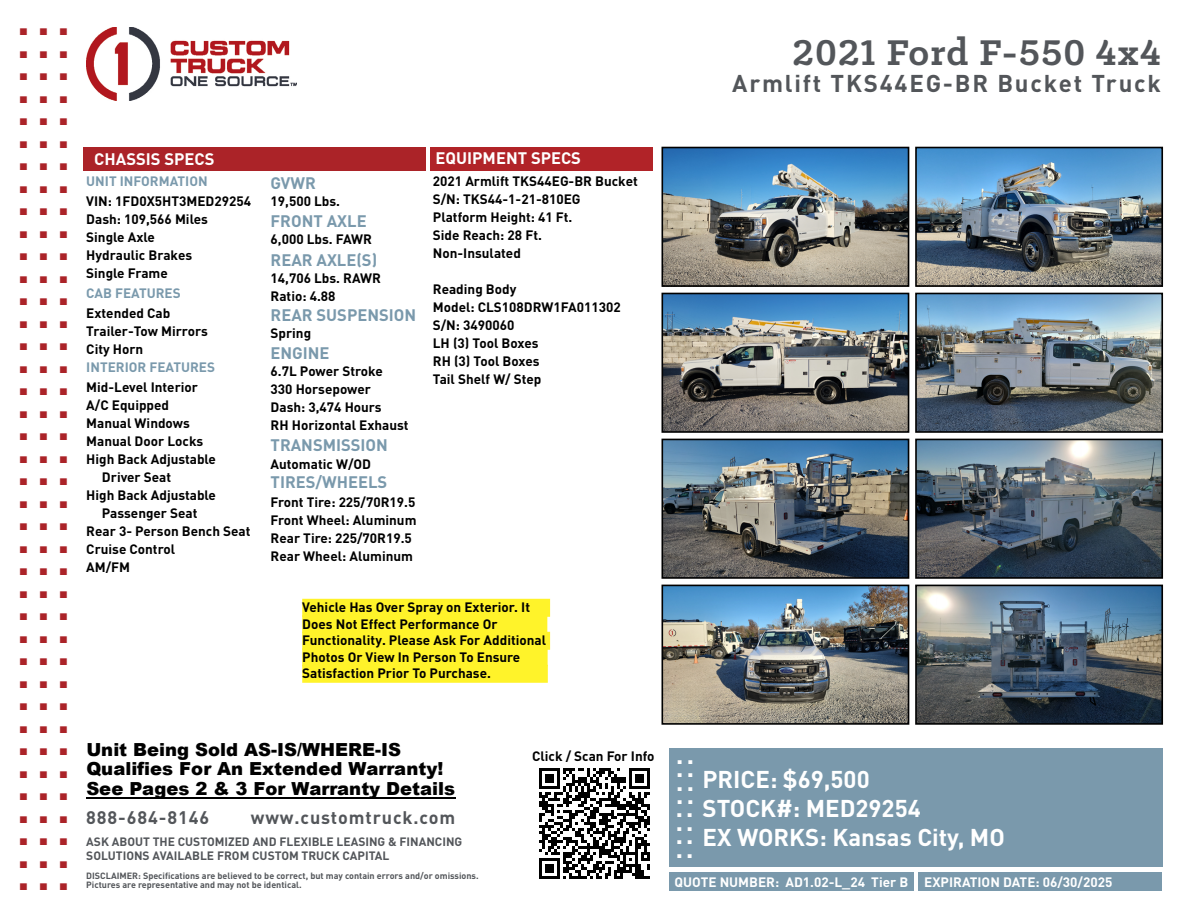
<style>
.page{position:relative;width:1188px;height:918px;background:#fff}
.page>*{position:absolute;margin:0;border:0;box-sizing:border-box;transform-origin:0 0}
.t1{font:700 45px "DIN Pro";color:#ab2328}
.t2{font:700 40.5px "Klinic Slab";letter-spacing:.025em;color:#53565a}
.t3{font:700 25.5px "DIN Pro";color:#fff}
.t4{font:700 24px "DIN Pro";color:#fff}
.t5{font:700 24px "DIN Pro";letter-spacing:.075em;color:#53565a}
.t6{font:900 18px/19.6px "Arial";color:#000}
.t7{font:700 18px "DIN Pro";letter-spacing:.05em;color:#53565a}
.t8{font:700 16.5px "DIN Pro";color:#7a99ac}
.t9{font:700 16.5px "DIN Pro";color:#fff}
.t10{font:700 13.5px/18px "DIN Pro";color:#000}
.t11{font:700 13.5px "DIN Pro";color:#fff}
.t12{font:700 13.5px "DIN Pro";color:#7a99ac}
.t13{font:700 12px/14.4px "DIN Pro";color:#53565a}
.t14{font:700 9px/9px "DIN Pro";color:#53565a}
.s1{font-size:25.5px}
</style>
<div class="page">
<div style="left:669px;top:748px;width:493px;height:119px;background:#7a99ac"></div>
<div style="left:919px;top:872px;width:243px;height:19px;background:#7a99ac"></div>
<div style="left:669px;top:872px;width:244px;height:19px;background:#7a99ac"></div>
<div style="left:83px;top:147px;width:343px;height:24px;background:#ab2328"></div>
<img style="left:86px;top:27px;width:211px;height:74px">
<div style="left:430px;top:147px;width:223px;height:23px;background:#b12328"></div>
<hr style="left:86px;top:797px;width:369px;height:2px;background:#000">
<svg style="left:539px;top:768px;width:111px;height:111px"></svg>
<img style="left:665px;top:150px;width:241px;height:134px">
<div style="left:662px;top:147px;width:247px;height:140px;border:2px solid #000"></div>
<img style="left:918px;top:150px;width:242px;height:134px">
<div style="left:915px;top:147px;width:248px;height:140px;border:2px solid #000"></div>
<img style="left:665px;top:296px;width:241px;height:134px">
<div style="left:662px;top:293px;width:247px;height:140px;border:2px solid #000"></div>
<img style="left:918px;top:296px;width:242px;height:134px">
<div style="left:915px;top:293px;width:248px;height:140px;border:2px solid #000"></div>
<img style="left:665px;top:442px;width:241px;height:134px">
<div style="left:662px;top:439px;width:247px;height:140px;border:2px solid #000"></div>
<img style="left:918px;top:442px;width:242px;height:134px">
<div style="left:915px;top:439px;width:248px;height:140px;border:2px solid #000"></div>
<img style="left:665px;top:588px;width:241px;height:134px">
<div style="left:662px;top:585px;width:247px;height:140px;border:2px solid #000"></div>
<img style="left:918px;top:588px;width:242px;height:134px">
<div style="left:915px;top:585px;width:248px;height:140px;border:2px solid #000"></div>
<div style="left:302px;top:599px;width:248px;height:18px;background:#fff32a"></div>
<div style="left:302px;top:615px;width:245px;height:18px;background:#fff32a"></div>
<div style="left:302px;top:632px;width:248px;height:18px;background:#fff32a"></div>
<div style="left:302px;top:648px;width:246px;height:18px;background:#fff32a"></div>
<div style="left:302px;top:665px;width:246px;height:18px;background:#fff32a"></div>
<h1 class="t1" style="left:17px;top:-12px;width:54px">...</h1>
<h1 class="t1" style="left:17px;top:11px;width:54px">...</h1>
<h1 class="t1" style="left:17px;top:33px;width:54px">...</h1>
<h1 class="t1" style="left:17px;top:56px;width:54px">...</h1>
<h1 class="t1" style="left:17px;top:78px;width:54px">...</h1>
<h1 class="t1" style="left:17px;top:101px;width:54px">...</h1>
<h1 class="t1" style="left:17px;top:123px;width:54px">...</h1>
<h1 class="t1" style="left:17px;top:146px;width:54px">...</h1>
<h1 class="t1" style="left:17px;top:168px;width:54px">...</h1>
<h1 class="t1" style="left:17px;top:191px;width:54px">...</h1>
<h1 class="t1" style="left:17px;top:213px;width:54px">...</h1>
<h1 class="t1" style="left:17px;top:236px;width:54px">...</h1>
<h1 class="t1" style="left:17px;top:258px;width:54px">...</h1>
<h1 class="t1" style="left:17px;top:281px;width:54px">...</h1>
<h1 class="t1" style="left:17px;top:303px;width:54px">...</h1>
<h1 class="t1" style="left:17px;top:326px;width:54px">...</h1>
<h1 class="t1" style="left:17px;top:348px;width:54px">...</h1>
<h1 class="t1" style="left:17px;top:371px;width:54px">...</h1>
<h1 class="t1" style="left:17px;top:393px;width:54px">...</h1>
<h1 class="t1" style="left:17px;top:416px;width:54px">...</h1>
<h1 class="t1" style="left:17px;top:438px;width:54px">...</h1>
<h1 class="t1" style="left:17px;top:461px;width:54px">...</h1>
<h1 class="t1" style="left:17px;top:483px;width:54px">...</h1>
<h1 class="t1" style="left:17px;top:506px;width:54px">...</h1>
<h1 class="t1" style="left:17px;top:528px;width:54px">...</h1>
<h1 class="t1" style="left:17px;top:551px;width:54px">...</h1>
<h1 class="t1" style="left:17px;top:573px;width:54px">...</h1>
<h1 class="t1" style="left:17px;top:596px;width:54px">...</h1>
<h1 class="t1" style="left:17px;top:618px;width:54px">...</h1>
<h1 class="t1" style="left:17px;top:641px;width:54px">...</h1>
<h1 class="t1" style="left:17px;top:663px;width:54px">...</h1>
<h1 class="t1" style="left:17px;top:686px;width:54px">...</h1>
<h1 class="t1" style="left:17px;top:708px;width:54px">...</h1>
<h1 class="t1" style="left:17px;top:731px;width:54px">...</h1>
<h1 class="t1" style="left:17px;top:753px;width:54px">...</h1>
<h1 class="t1" style="left:17px;top:776px;width:54px">...</h1>
<h1 class="t1" style="left:17px;top:798px;width:54px">...</h1>
<h1 class="t1" style="left:17px;top:821px;width:54px">...</h1>
<h1 class="t1" style="left:17px;top:843px;width:54px">...</h1>
<h2 class="t2" style="left:793px;top:26px;width:370px">2021 Ford F-550 4x4</h2>
<h3 class="t5" style="left:732px;top:67px;width:430px">Armlift TKS44EG-BR Bucket Truck</h3>
<p class="t9" style="left:94px;top:147px;width:122px">CHASSIS SPECS</p>
<p class="t12" style="left:86px;top:172px;width:123px">UNIT INFORMATION</p>
<p class="t10" style="left:86px;top:191px;width:166px">VIN: 1FD0X5HT3MED29254<br>Dash: 109,566 Miles<br>Single Axle<br>Hydraulic Brakes<br>Single Frame</p>
<p class="t12" style="left:86px;top:284px;width:96px">CAB FEATURES</p>
<p class="t10" style="left:86px;top:303px;width:123px">Extended Cab<br>Trailer-Tow Mirrors<br>City Horn</p>
<p class="t10" style="left:86px;top:377px;width:113px">Mid-Level Interior</p>
<p class="t10" style="left:86px;top:395px;width:84px">A/C Equipped</p>
<p class="t10" style="left:86px;top:413px;width:105px">Manual Windows</p>
<p class="t10" style="left:86px;top:431px;width:119px">Manual Door Locks</p>
<p class="t10" style="left:86px;top:449px;width:131px">High Back Adjustable</p>
<p class="t10" style="left:102px;top:467px;width:71px">Driver Seat</p>
<p class="t10" style="left:86px;top:485px;width:131px">High Back Adjustable</p>
<p class="t10" style="left:102px;top:503px;width:97px">Passenger Seat</p>
<p class="t10" style="left:86px;top:521px;width:166px">Rear 3- Person Bench Seat</p>
<p class="t10" style="left:86px;top:539px;width:90px">Cruise Control</p>
<p class="t10" style="left:86px;top:557px;width:45px">AM/FM</p>
<p class="t12" style="left:86px;top:358px;width:130px">INTERIOR FEATURES</p>
<p class="t8" style="left:271px;top:171px;width:47px">GVWR</p>
<p class="t10" style="left:271px;top:191px;width:71px">19,500 Lbs.</p>
<p class="t8" style="left:271px;top:210px;width:98px">FRONT AXLE</p>
<p class="t8" style="left:271px;top:249px;width:108px">REAR AXLE(S)</p>
<p class="t10" style="left:271px;top:230px;width:103px">6,000 Lbs. FAWR</p>
<p class="t10" style="left:271px;top:269px;width:112px">14,706 Lbs. RAWR<br>Ratio: 4.88</p>
<p class="t10" style="left:271px;top:324px;width:42px">Spring</p>
<p class="t8" style="left:271px;top:304px;width:147px">REAR SUSPENSION</p>
<p class="t8" style="left:271px;top:342px;width:60px">ENGINE</p>
<p class="t10" style="left:271px;top:361px;width:139px">6.7L Power Stroke<br>330 Horsepower<br>Dash: 3,474 Hours<br>RH Horizontal Exhaust</p>
<p class="t10" style="left:271px;top:455px;width:102px">Automatic W/OD</p>
<p class="t8" style="left:271px;top:434px;width:119px">TRANSMISSION</p>
<p class="t8" style="left:271px;top:471px;width:118px">TIRES/WHEELS</p>
<p class="t10" style="left:271px;top:493px;width:147px">Front Tire: 225/70R19.5<br>Front Wheel: Aluminum<br>Rear Tire: 225/70R19.5<br>Rear Wheel: Aluminum</p>
<p class="t9" style="left:436px;top:147px;width:147px">EQUIPMENT SPECS</p>
<p class="t10" style="left:433px;top:172px;width:207px">2021 Armlift TKS44EG-BR Bucket<br>S/N: TKS44-1-21-810EG<br>Platform Height: 41 Ft.<br>Side Reach: 28 Ft.<br>Non-Insulated</p>
<p class="t10" style="left:433px;top:280px;width:189px">Reading Body<br>Model: CLS108DRW1FA011302<br>S/N: 3490060<br>LH (3) Tool Boxes<br>RH (3) Tool Boxes<br>Tail Shelf W/ Step</p>
<p class="t10" style="left:302px;top:599px;width:245px;line-height:16.5px">Vehicle Has Over Spray on Exterior. It Does Not Effect Performance Or Functionality. Please Ask For Additional Photos Or View In Person To Ensure Satisfaction Prior To Purchase.</p>
<h3 class="t6" style="left:86px;top:739px;width:370px">Unit Being Sold AS-IS/WHERE-IS<br>Qualifies For An Extended Warranty!<br>See Pages 2 &amp; 3 For Warranty Details</h3>
<p class="t10" style="left:532px;top:747px;width:124px">Click / Scan For Info</p>
<h3 class="t3" style="left:676px;top:737px;width:20px">..</h3>
<h3 class="t3" style="left:676px;top:751px;width:20px">..</h3>
<h3 class="t4" style="left:676px;top:763px;width:195px"><span class="s1">..</span> PRICE: $69,500</h3>
<h3 class="t3" style="left:676px;top:778px;width:20px">..</h3>
<h3 class="t4" style="left:676px;top:792px;width:246px"><span class="s1">..</span> STOCK#: MED29254</h3>
<h3 class="t3" style="left:676px;top:804px;width:19px">..</h3>
<h3 class="t4" style="left:676px;top:821px;width:331px"><span class="s1">..</span> EX WORKS: Kansas City, MO</h3>
<h3 class="t3" style="left:676px;top:831px;width:19px">..</h3>
<h3 class="t7" style="left:86px;top:805px;width:124px">888-684-8146</h3>
<h3 class="t7" style="left:251px;top:805px;width:206px">www.customtruck.com</h3>
<p class="t13" style="left:86px;top:834px;width:377px">ASK ABOUT THE CUSTOMIZED AND FLEXIBLE LEASING &amp; FINANCING<br>SOLUTIONS AVAILABLE FROM CUSTOM TRUCK CAPITAL</p>
<p class="t14" style="left:86px;top:871px;width:394px">DISCLAIMER: Specifications are believed to be correct, but may contain errors and/or omissions.<br>Pictures are representative and may not be identical.</p>
<p class="t11" style="left:675px;top:873px;width:439px">QUOTE NUMBER: AD1.02-L_24 Tier B EXPIRATION DATE: 06/30/2025</p>
</div>
